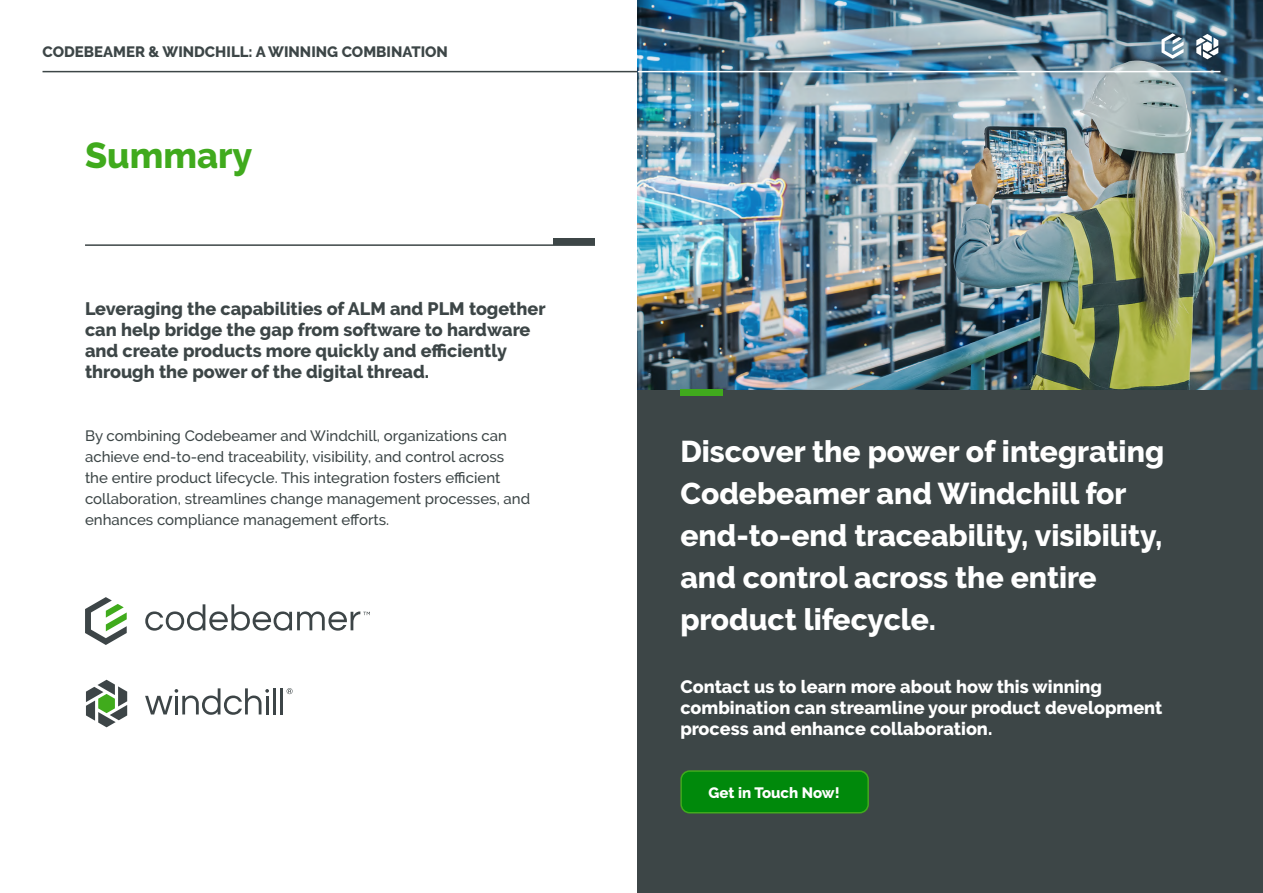
<style>
.page{position:relative;width:1263px;height:893px;background:#fff}
.page>*{position:absolute;margin:0;border:0;box-sizing:border-box;transform-origin:0 0}
.t1{font:800 36px "PTC Raleway";color:#40aa1d}
.t2{font:800 30px/42px "PTC Raleway";color:#fff}
.t3{font:800 18px/21px "PTC Raleway";color:#3d4647}
.t4{font:800 18px/21px "PTC Raleway";color:#fff}
.t5{font:500 15px/21px "PTC Raleway";color:#3d4647}
.t6{font:800 15px "PTC Raleway";color:#3d4647}
.t7{font:800 15px "PTC Raleway";color:#fff}
</style>
<div class="page">
<hr style="left:85px;top:244px;width:1063px;height:2px;background:#3d4647">
<hr style="left:43px;top:71px;width:1177px;height:1px;background:#3d4647">
<hr style="left:273px;top:688px;width:3px;height:26px;background:#3d4547">
<hr style="left:280px;top:688px;width:3px;height:26px;background:#3d4547">
<svg style="left:287px;top:688px;width:6px;height:6px"></svg>
<svg style="left:145px;top:688px;width:124px;height:27px"></svg>
<svg style="left:145px;top:604px;width:225px;height:27px"></svg>
<div style="left:553px;top:239px;width:42px;height:6px;background:#3d4647"></div>
<div style="left:595px;top:147px;width:43px;height:110px;background:#fff"></div>
<div style="left:638px;top:0;width:625px;height:893px;background:#3d4647"></div>
<img style="left:638px;top:0;width:625px;height:389px">
<div style="left:681px;top:771px;width:187px;height:42px;background:#00890b;border-radius:9px"></div>
<div style="left:680px;top:770px;width:189px;height:43px;border:2px solid #40aa1d;border-radius:9px"></div>
<div style="left:680px;top:389px;width:43px;height:6px;background:#40aa1d"></div>
<hr style="left:638px;top:71px;width:582px;height:1px;background:#fff">
<svg style="left:1161px;top:33px;width:23px;height:26px"></svg>
<svg style="left:1196px;top:34px;width:22px;height:25px"></svg>
<svg style="left:85px;top:597px;width:42px;height:131px"></svg>
<p class="t6" style="left:43px;top:43px;width:407px">CODEBEAMER &amp; WINDCHILL: A WINNING COMBINATION</p>
<h1 class="t1" style="left:85px;top:135px;width:169px">Summary</h1>
<p class="t3" style="left:85px;top:298px;width:462px">Leveraging the capabilities of ALM and PLM together can help bridge the gap from software to hardware and create products more quickly and efficiently through the power of the digital thread.</p>
<p class="t5" style="left:85px;top:425px;width:447px">By combining Codebeamer and Windchill, organizations can achieve end-to-end traceability, visibility, and control across the entire product lifecycle. This integration fosters efficient collaboration, streamlines change management processes, and enhances compliance management efforts.</p>
<h2 class="t2" style="left:680px;top:431px;width:485px">Discover the power of integrating<br>Codebeamer and Windchill for end-to-end traceability, visibility, and control across the entire product lifecycle.</h2>
<p class="t4" style="left:680px;top:676px;width:483px">Contact us to learn more about how this winning combination can streamline your product development process and enhance collaboration.</p>
<p class="t7" style="left:709px;top:784px;width:133px">Get in Touch Now!</p>
</div>
